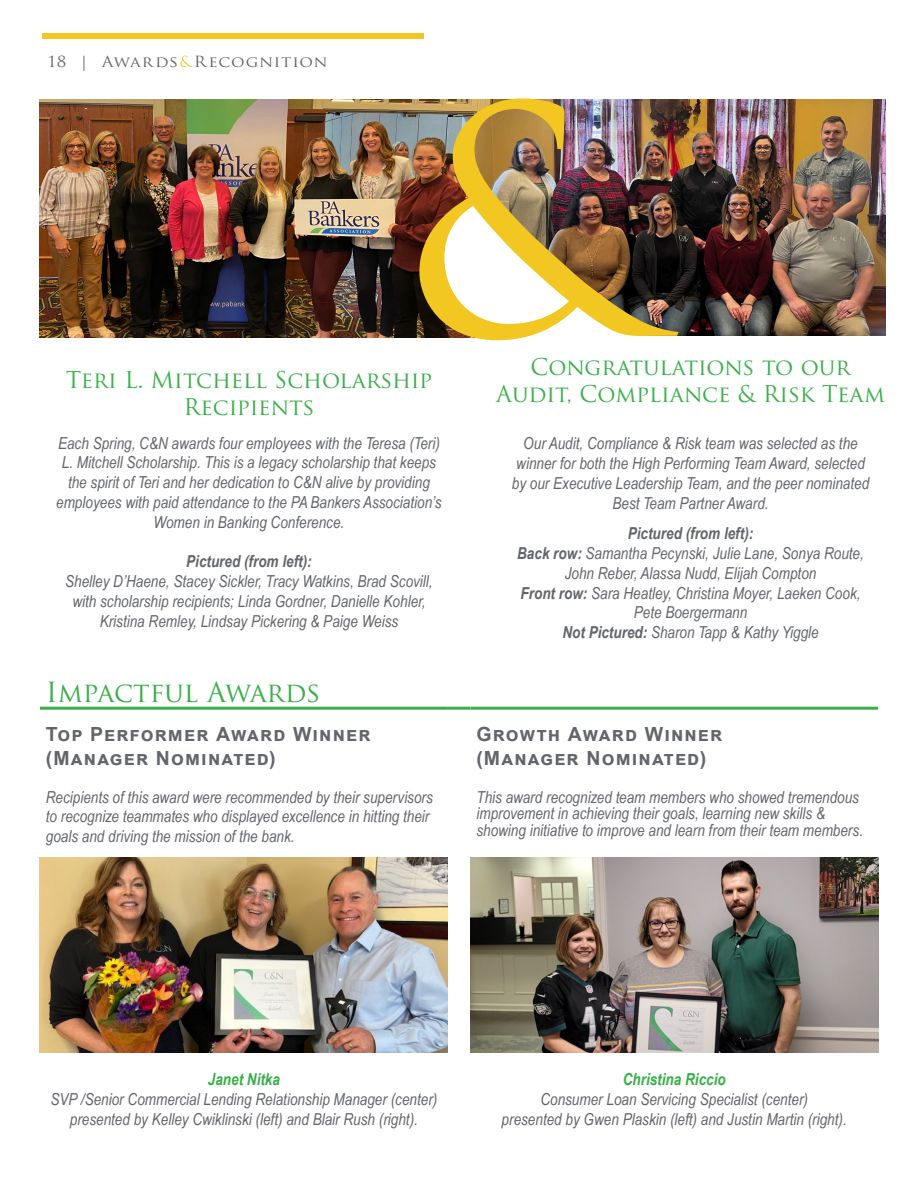
<style>
.page{position:relative;width:918px;height:1188px;background:#fff}
.page>*{position:absolute;margin:0;border:0;box-sizing:border-box;transform-origin:0 0}
.t1{font:27px "Trajan Pro";color:#39af49}
.t2{font:22.5px/27px "Trajan Pro";color:#39af49;text-align:center}
.award_sub-hed_1{font:700 19.5px/23.4px "Arial";letter-spacing:.065em;color:#62656a}
.SUB-heads{font:italic 16.5px/19.8px "Arial Narrow";color:#62656a;text-align:center}
.t3{font:italic 700 16.5px "Arial Narrow";color:#62656a}
.t4{font:italic 700 16.5px "Arial Narrow";color:#39af49}
.t5{font:15px "Trajan Pro";letter-spacing:.045em;color:#62656a;scale:1.12 1}
.s1{font-weight:700}
</style>
<div class="page">
<img style="left:40px;top:117px;width:379px;height:220px">
<img style="left:679px;top:100px;width:206px;height:236px">
<div style="left:43px;top:33px;width:381px;height:6px;background:#f2c722"></div>
<svg style="left:180px;top:56px;width:13px;height:11px"></svg>
<hr style="left:40px;top:707px;width:408px;height:3px;background:#39af49">
<hr style="left:448px;top:707px;width:22px;height:3px;background:#39af49">
<hr style="left:470px;top:707px;width:408px;height:3px;background:#39af49">
<img style="left:40px;top:858px;width:408px;height:195px">
<img style="left:470px;top:858px;width:408px;height:195px">
<img style="left:40px;top:100px;width:379px;height:17px">
<img style="left:419px;top:98px;width:260px;height:242px">
<p class="t5" style="left:47px;top:52px;width:252px">18 | Awards Recognition</p>
<p class="t2" style="left:66px;top:366px;width:368px">Teri L. Mitchell Scholarship<br>Recipients</p>
<p class="SUB-heads" style="left:56px;top:432px;width:387px">Each Spring, C&amp;N awards four employees with the Teresa (Teri)<br>L. Mitchell Scholarship. This is a legacy scholarship that keeps the spirit of Teri and her dedication to C&amp;N alive by providing employees with paid attendance to the PA Bankers Association’s Women in Banking Conference.</p>
<p class="t3" style="left:186px;top:549px;width:127px">Pictured (from left):</p>
<p class="SUB-heads" style="left:65px;top:571px;width:369px">Shelley D’Haene, Stacey Sickler, Tracy Watkins, Brad Scovill, with scholarship recipients; Linda Gordner, Danielle Kohler,<br>Kristina Remley, Lindsay Pickering &amp; Paige Weiss</p>
<p class="t1" style="left:46px;top:675px;width:276px">Impactful Awards</p>
<p class="award_sub-hed_1" style="left:46px;top:723px;width:322px">Top Performer Award Winner (Manager Nominated)</p>
<p class="SUB-heads" style="left:46px;top:787px;width:389px;text-align:left">Recipients of this award were recommended by their supervisors to recognize teammates who displayed excellence in hitting their goals and driving the mission of the bank.</p>
<p class="t2" style="left:531px;top:353px;width:321px">Congratulations to our</p>
<p class="t2" style="left:496px;top:380px;width:390px">Audit, Compliance &amp; Risk Team</p>
<p class="SUB-heads" style="left:512px;top:433px;width:359px">Our Audit, Compliance &amp; Risk team was selected as the winner for both the High Performing Team Award, selected by our Executive Leadership Team, and the peer nominated Best Team Partner Award.</p>
<p class="t3" style="left:628px;top:521px;width:127px">Pictured (from left):</p>
<p class="SUB-heads" style="left:517px;top:543px;width:348px"><span class="s1">Back row:</span> Samantha Pecynski, Julie Lane, Sonya Route,<br>John Reber, Alassa Nudd, Elijah Compton</p>
<p class="SUB-heads" style="left:521px;top:583px;width:342px"><span class="s1">Front row:</span> Sara Heatley, Christina Moyer, Laeken Cook,<br>Pete Boergermann</p>
<p class="SUB-heads" style="left:562px;top:622px;width:258px"><span class="s1">Not Pictured:</span> Sharon Tapp &amp; Kathy Yiggle</p>
<p class="award_sub-hed_1" style="left:476px;top:723px;width:243px">Growth Award Winner</p>
<p class="award_sub-hed_1" style="left:476px;top:747px;width:231px">(Manager Nominated)</p>
<p class="SUB-heads" style="left:476px;top:788px;width:388px;line-height:16.5px;text-align:left">This award recognized team members who showed tremendous improvement in achieving their goals, learning new skills &amp; showing initiative to improve and learn from their team members.</p>
<p class="t4" style="left:208px;top:1067px;width:74px">Janet Nitka</p>
<p class="SUB-heads" style="left:50px;top:1089px;width:388px">SVP /Senior Commercial Lending Relationship Manager (center) presented by Kelley Cwiklinski (left) and Blair Rush (right).</p>
<p class="t4" style="left:623px;top:1067px;width:105px">Christina Riccio</p>
<p class="SUB-heads" style="left:540px;top:1089px;width:269px">Consumer Loan Servicing Specialist (center)</p>
<p class="SUB-heads" style="left:502px;top:1109px;width:347px">presented by Gwen Plaskin (left) and Justin Martin (right).</p>
</div>
